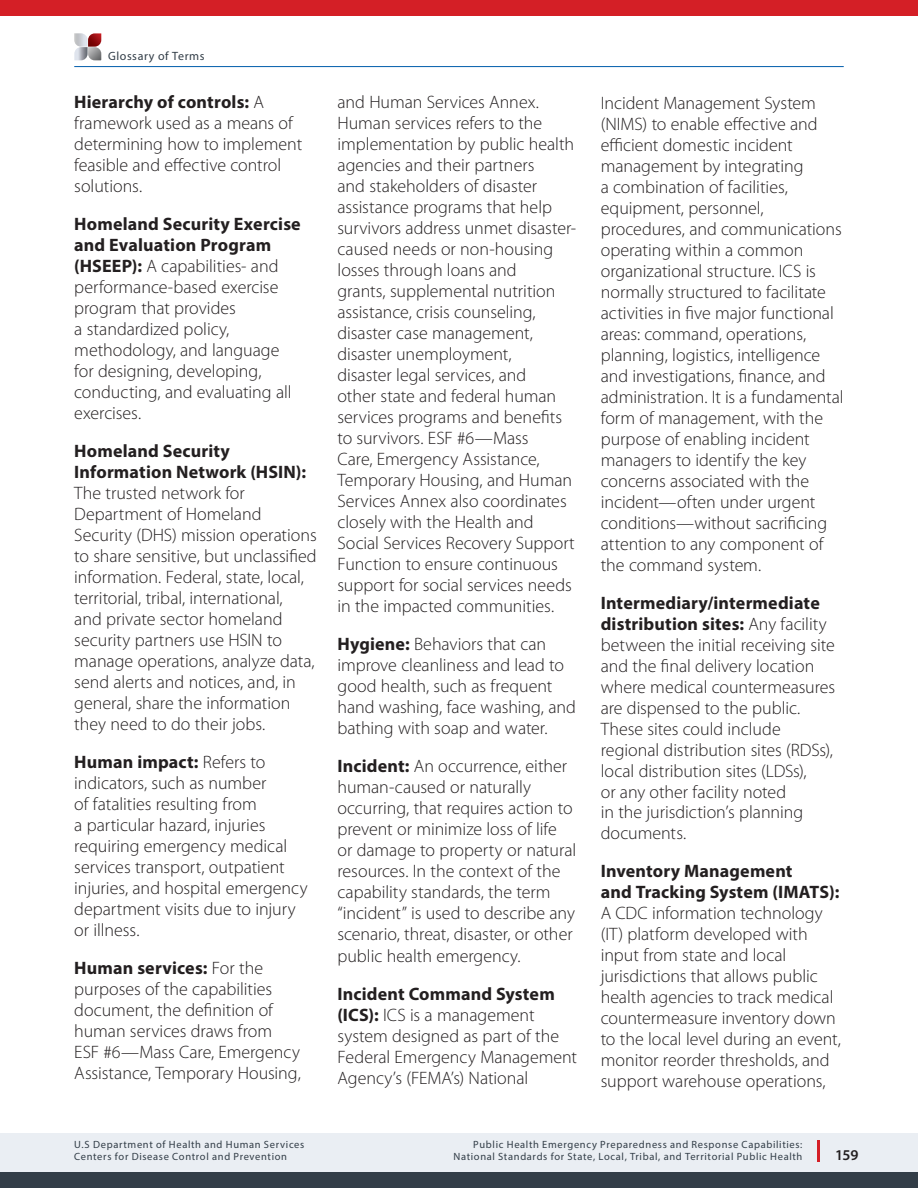
<style>
.page{position:relative;width:918px;height:1188px;background:#fff}
.page>*{position:absolute;margin:0;border:0;box-sizing:border-box;transform-origin:0 0}
.Glossary_1{font:300 18px/21px "Myriad Pro";color:#231f20}
.t1{font:600 15px "Myriad Pro";color:#231f20}
.t2{font:12px "Myriad Pro";letter-spacing:.05em;color:#323d47}
.t3{font:10.5px/12px "Myriad Pro";letter-spacing:.06em;color:#323d47;text-align:right}
.s1{font-weight:700}
</style>
<div class="page">
<svg style="left:74px;top:33px;width:27px;height:27px"></svg>
<hr style="left:74px;top:66px;width:770px;height:1px;background:#015dab">
<div style="left:0;top:1133px;width:918px;height:55px;background:#eaeef3"></div>
<div style="left:0;top:1172px;width:918px;height:16px;background:#323d47"></div>
<div style="left:0;top:0;width:918px;height:16px;background:#d41f26"></div>
<hr style="left:817px;top:1140px;width:2px;height:22px;background:#d41f26">
<p class="t2" style="left:108px;top:49px;width:98px">Glossary of Terms</p>
<p class="Glossary_1" style="left:74px;top:92px;width:229px"><span class="s1">Hierarchy of controls:</span> A framework used as a means of determining how to implement feasible and effective control solutions.</p>
<p class="Glossary_1" style="left:74px;top:214px;width:228px"><span class="s1">Homeland Security Exercise and Evaluation Program (HSEEP):</span> A capabilities- and performance-based exercise program that provides<br>a standardized policy, methodology, and language for designing, developing, conducting, and evaluating all exercises.</p>
<p class="Glossary_1" style="left:74px;top:441px;width:244px"><span class="s1">Homeland Security<br>Information Network (HSIN):<br></span>The trusted network for<br>Department of Homeland<br>Security (DHS) mission operations to share sensitive, but unclassified information. Federal, state, local, territorial, tribal, international,<br>and private sector homeland security partners use HSIN to manage operations, analyze data, send alerts and notices, and, in general, share the information they need to do their jobs.</p>
<p class="Glossary_1" style="left:74px;top:752px;width:235px"><span class="s1">Human impact:</span> Refers to indicators, such as number<br>of fatalities resulting from<br>a particular hazard, injuries requiring emergency medical services transport, outpatient injuries, and hospital emergency department visits due to injury or illness.</p>
<p class="Glossary_1" style="left:74px;top:958px;width:228px"><span class="s1">Human services:</span> For the purposes of the capabilities document, the definition of human services draws from<br>ESF #6—Mass Care, Emergency<br>Assistance, Temporary Housing,</p>
<p class="Glossary_1" style="left:338px;top:92px;width:240px">and Human Services Annex.<br>Human services refers to the implementation by public health agencies and their partners<br>and stakeholders of disaster assistance programs that help survivors address unmet disaster&shy;caused needs or non-housing losses through loans and<br>grants, supplemental nutrition assistance, crisis counseling, disaster case management, disaster unemployment,<br>disaster legal services, and<br>other state and federal human services programs and benefits to survivors. ESF #6—Mass<br>Care, Emergency Assistance,<br>Temporary Housing, and Human<br>Services Annex also coordinates closely with the Health and<br>Social Services Recovery Support<br>Function to ensure continuous support for social services needs in the impacted communities.</p>
<p class="Glossary_1" style="left:338px;top:634px;width:240px"><span class="s1">Hygiene:</span> Behaviors that can improve cleanliness and lead to good health, such as frequent hand washing, face washing, and bathing with soap and water.</p>
<p class="Glossary_1" style="left:338px;top:756px;width:240px"><span class="s1">Incident:</span> An occurrence, either human-caused or naturally occurring, that requires action to prevent or minimize loss of life<br>or damage to property or natural resources. In the context of the capability standards, the term “incident” is used to describe any scenario, threat, disaster, or other public health emergency.</p>
<p class="Glossary_1" style="left:338px;top:983px;width:241px"><span class="s1">Incident Command System (ICS):</span> ICS is a management system designed as part of the<br>Federal Emergency Management<br>Agency’s (FEMA’s) National</p>
<p class="Glossary_1" style="left:601px;top:92px;width:245px">Incident Management System (NIMS) to enable effective and efficient domestic incident management by integrating<br>a combination of facilities, equipment, personnel, procedures, and communications operating within a common organizational structure. ICS is normally structured to facilitate activities in five major functional areas: command, operations, planning, logistics, intelligence and investigations, finance, and administration. It is a fundamental form of management, with the purpose of enabling incident managers to identify the key concerns associated with the incident—often under urgent conditions—without sacrificing attention to any component of the command system.</p>
<p class="Glossary_1" style="left:601px;top:592px;width:236px"><span class="s1">Intermediary/intermediate distribution sites:</span> Any facility between the initial receiving site and the final delivery location where medical countermeasures are dispensed to the public.<br>These sites could include regional distribution sites (RDSs), local distribution sites (LDSs),<br>or any other facility noted<br>in the jurisdiction’s planning documents.</p>
<p class="Glossary_1" style="left:601px;top:861px;width:242px"><span class="s1">Inventory Management<br>and Tracking System (IMATS):<br></span>A CDC information technology (IT) platform developed with input from state and local jurisdictions that allows public health agencies to track medical countermeasure inventory down to the local level during an event, monitor reorder thresholds, and support warehouse operations,</p>
<p class="t3" style="left:74px;top:1139px;width:232px;text-align:left">U.S Department of Health and Human Services<br>Centers for Disease Control and Prevention</p>
<p class="t3" style="left:90px;top:1139px;width:218px">. Department of Health and Human Services</p>
<p class="t3" style="left:453px;top:1139px;width:350px">Public Health Emergency Preparedness and Response Capabilities:<br>National Standards for State, Local, Tribal, and Territorial Public Health</p>
<p class="t1" style="left:835px;top:1145px;width:25px">159</p>
</div>
